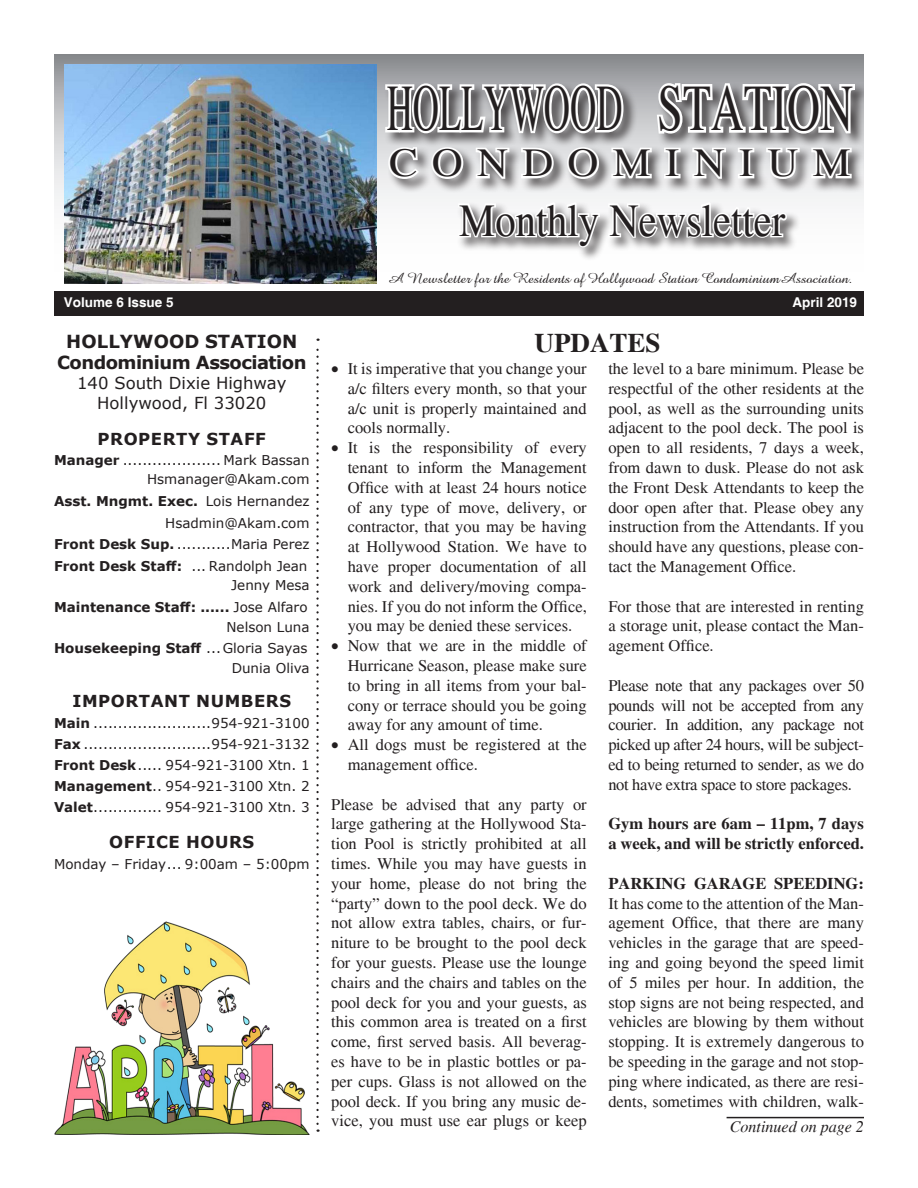
<style>
.page{position:relative;width:918px;height:1188px;background:#fff}
.page>*{position:absolute;margin:0;border:0;box-sizing:border-box;transform-origin:0 0}
.t1{font:66.15px "Times";color:#231f20;scale:.55 1}
.t2{font:46.5px "Times";color:#231f20;scale:.87 1}
.t3{font:40.5px "Times";letter-spacing:.335em;color:#231f20;scale:1.06 1}
.t4{font:700 27px "Times";color:#231f20}
.t5{font:700 18px "Verdana";letter-spacing:-.03em;color:#231f20}
.t6{font:700 18px "Verdana";letter-spacing:.005em;color:#231f20}
.t7{font:16.5px/19.8px "Times";color:#231f20;text-align:justify}
.t8{font:700 16.5px/19.8px "Times";color:#231f20}
.t9{font:700 16.5px "Verdana";letter-spacing:.035em;color:#231f20}
.t10{font:16.5px "Verdana";color:#231f20}
.t11{font:italic 16.05px "Times";color:#231f20}
.t12{font:15px "Amazone BT";color:#231f20}
.t13{font:13.5px/19.5px "Verdana";color:#231f20;text-align:right}
.t14{font:700 13.5px "Verdana";color:#231f20}
.t15{font:700 13.5px "Helvetica";color:#fff}
.s1{font-weight:700}
.s2{font-weight:400}
</style>
<div class="page">
<svg style="left:54px;top:54px;width:810px;height:230px"></svg>
<div style="left:54px;top:291px;width:810px;height:25px;background:#231f20"></div>
<div style="left:457px;top:201px;width:344px;height:60px;background:#231f20;opacity:.75"></div>
<svg style="left:457px;top:193px;width:333px;height:62px"></svg>
<div style="left:387px;top:146px;width:477px;height:47px;background:#231f20;opacity:.75"></div>
<svg style="left:383px;top:79px;width:474px;height:103px"></svg>
<img style="left:65px;top:65px;width:311px;height:218px">
<svg style="left:316px;top:339px;width:3px;height:785px"></svg>
<hr style="left:727px;top:1117px;width:137px;height:1px;background:#231f20">
<img style="left:55px;top:921px;width:255px;height:214px">
<h1 class="t1" style="left:387px;top:71px;width:850px">HOLLYWOOD STATION</h1>
<h3 class="t3" style="left:389px;top:140px;width:437px">CONDOMINIUM</h3>
<h2 class="t2" style="left:459px;top:194px;width:376px">Monthly Newsletter</h2>
<p class="t12" style="left:387px;top:270px;width:467px">A Newsletter for the Residents of Hollywood Station CondominiumAssociation.</p>
<p class="t15" style="left:64px;top:294px;width:111px">Volume 6 Issue 5</p>
<p class="t15" style="left:793px;top:294px;width:66px">April 2019</p>
<p class="t6" style="left:66px;top:328px;width:233px">HOLLYWOOD STATION</p>
<p class="t5" style="left:57px;top:350px;width:251px">Condominium Association</p>
<p class="t10" style="left:77px;top:372px;width:211px">140 South Dixie Highway</p>
<p class="t10" style="left:97px;top:391px;width:171px">Hollywood, Fl 33020</p>
<p class="t9" style="left:98px;top:428px;width:170px">PROPERTY STAFF</p>
<p class="t13" style="left:54px;top:450px;width:257px"><span class="s1">Manager</span> .................... Mark Bassan<br>Hsmanager@Akam.com</p>
<p class="t14" style="left:54px;top:491px;width:257px">Asst. Mngmt. Exec. <span class="s2">Lois Hernandez</span></p>
<p class="t13" style="left:165px;top:513px;width:146px">Hsadmin@Akam.com</p>
<p class="t13" style="left:54px;top:534px;width:257px"><span class="s1">Front Desk Sup.</span> ...........Maria Perez</p>
<p class="t14" style="left:54px;top:556px;width:255px">Front Desk Staff: <span class="s2">... Randolph Jean</span></p>
<p class="t13" style="left:231px;top:576px;width:80px">Jenny Mesa</p>
<p class="t14" style="left:54px;top:598px;width:255px">Maintenance Staff: ...... <span class="s2">Jose Alfaro</span></p>
<p class="t13" style="left:227px;top:617px;width:85px">Nelson Luna</p>
<p class="t14" style="left:54px;top:639px;width:255px">Housekeeping Staff <span class="s2">...Gloria Sayas</span></p>
<p class="t13" style="left:232px;top:658px;width:79px">Dunia Oliva</p>
<p class="t9" style="left:72px;top:689px;width:220px">IMPORTANT NUMBERS</p>
<p class="t13" style="left:54px;top:713px;width:257px"><span class="s1">Main</span> ........................954-921-3100</p>
<p class="t13" style="left:54px;top:734px;width:257px"><span class="s1">Fax</span> ..........................954-921-3132</p>
<p class="t13" style="left:54px;top:755px;width:257px"><span class="s1">Front Desk</span>..... 954-921-3100 Xtn. 1</p>
<p class="t13" style="left:54px;top:776px;width:257px"><span class="s1">Management</span>.. 954-921-3100 Xtn. 2</p>
<p class="t13" style="left:54px;top:797px;width:257px"><span class="s1">Valet</span>.............. 954-921-3100 Xtn. 3</p>
<p class="t9" style="left:109px;top:830px;width:146px">OFFICE HOURS</p>
<p class="t13" style="left:54px;top:854px;width:257px">Monday – Friday... 9:00am – 5:00pm</p>
<p class="t4" style="left:535px;top:327px;width:128px">UPDATES</p>
<p class="t7" style="left:348px;top:359px;width:241px;text-indent:-16px">• It is imperative that you change your a/c filters every month, so that your a/c unit is properly maintained and cools normally.</p>
<p class="t7" style="left:348px;top:438px;width:241px;text-indent:-16px">• It is the responsibility of every tenant to inform the Management Office with at least 24 hours notice of any type of move, delivery, or contractor, that you may be having at Hollywood Station. We have to have proper documentation of all work and delivery/moving compa&shy;nies. If you do not inform the Office, you may be denied these services.</p>
<p class="t7" style="left:348px;top:636px;width:241px;text-indent:-16px">• Now that we are in the middle of Hurricane Season, please make sure to bring in all items from your bal&shy;cony or terrace should you be going away for any amount of time.</p>
<p class="t7" style="left:348px;top:735px;width:241px;text-indent:-16px">• All dogs must be registered at the management office.</p>
<p class="t7" style="left:331px;top:794px;width:257px">Please be advised that any party or large gathering at the Hollywood Sta&shy;tion Pool is strictly prohibited at all times. While you may have guests in your home, please do not bring the “party” down to the pool deck. We do not allow extra tables, chairs, or fur&shy;niture to be brought to the pool deck for your guests. Please use the lounge chairs and the chairs and tables on the pool deck for you and your guests, as this common area is treated on a first come, first served basis. All beverag&shy;es have to be in plastic bottles or pa&shy;per cups. Glass is not allowed on the pool deck. If you bring any music de&shy;vice, you must use ear plugs or keep</p>
<p class="t7" style="left:608px;top:359px;width:257px">the level to a bare minimum. Please be respectful of the other residents at the pool, as well as the surrounding units adjacent to the pool deck. The pool is open to all residents, 7 days a week, from dawn to dusk. Please do not ask the Front Desk Attendants to keep the door open after that. Please obey any instruction from the Attendants. If you should have any questions, please con&shy;tact the Management Office.</p>
<p class="t7" style="left:608px;top:596px;width:257px">For those that are interested in renting a storage unit, please contact the Man&shy;agement Office.</p>
<p class="t7" style="left:608px;top:676px;width:257px">Please note that any packages over 50 pounds will not be accepted from any courier. In addition, any package not picked up after 24 hours, will be subject&shy;ed to being returned to sender, as we do not have extra space to store packages.</p>
<p class="t8" style="left:608px;top:814px;width:257px">Gym hours are 6am – 11pm, 7 days a week, and will be strictly enforced.</p>
<p class="t7" style="left:608px;top:874px;width:257px"><span class="s1">PARKING GARAGE SPEEDING:<br></span>It has come to the attention of the Man&shy;agement Office, that there are many vehicles in the garage that are speed&shy;ing and going beyond the speed limit of 5 miles per hour. In addition, the stop signs are not being respected, and vehicles are blowing by them without stopping. It is extremely dangerous to be speeding in the garage and not stop&shy;ping where indicated, as there are resi&shy;dents, sometimes with children, walk-</p>
<p class="t11" style="left:730px;top:1118px;width:136px">Continued on page 2</p>
</div>
